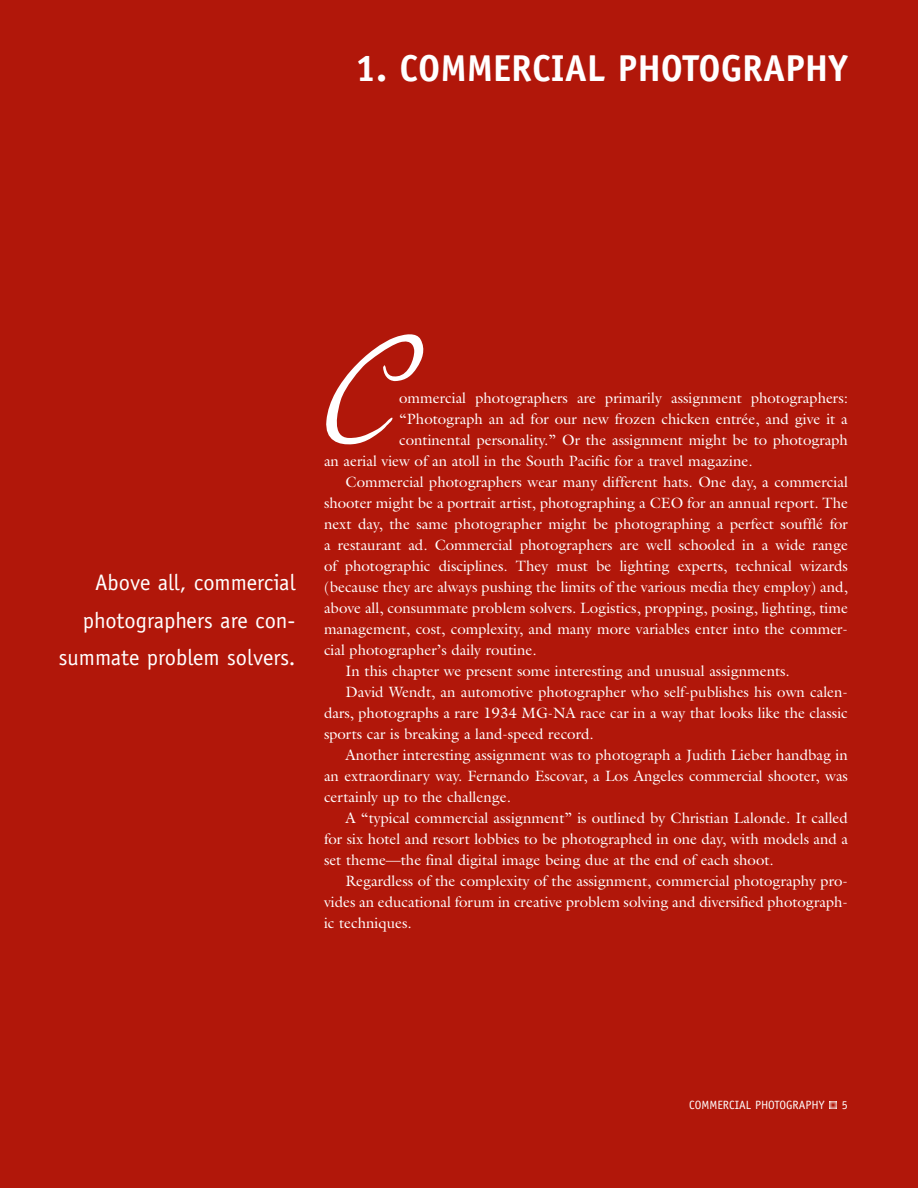
<style>
.page{position:relative;width:918px;height:1188px;background:#b1170a}
.page>*{position:absolute;margin:0;border:0;box-sizing:border-box;transform-origin:0 0}
.t1{font:201px "P22 Hopper Edward";color:#fff}
.t2{font:700 37.5px "Officina Sans";color:#fff}
.t3{font:22.5px/37.5px "Officina Sans";color:#fff;text-align:right}
.t4{font:15px "Galliard";color:#fff}
.t5{font:12px "Officina Sans";color:#fff}
</style>
<div class="page">
<svg style="left:830px;top:1102px;width:6px;height:6px"></svg>
<h2 class="t2" style="left:355px;top:54px;width:494px">1. COMMERCIAL PHOTOGRAPHY</h2>
<h3 class="t3" style="left:59px;top:565px;width:238px">Above all, commercial photographers are con&shy;summate problem solvers.</h3>
<h1 class="t1" style="left:324px;top:258px;width:63px">C</h1>
<p class="t4" style="left:399px;top:389px;width:450px">ommercial photographers are primarily assignment photographers:</p>
<p class="t4" style="left:399px;top:410px;width:450px">“Photograph an ad for our new frozen chicken entrée, and give it a</p>
<p class="t4" style="left:399px;top:431px;width:450px">continental personality.” Or the assignment might be to photograph</p>
<p class="t4" style="left:324px;top:452px;width:430px">an aerial view of an atoll in the South Pacific for a travel magazine.</p>
<p class="t4" style="left:346px;top:473px;width:504px">Commercial photographers wear many different hats. One day, a commercial</p>
<p class="t4" style="left:324px;top:494px;width:526px">shooter might be a portrait artist, photographing a CEO for an annual report. The</p>
<p class="t4" style="left:324px;top:515px;width:526px">next day, the same photographer might be photographing a perfect soufflé for</p>
<p class="t4" style="left:324px;top:536px;width:526px">a restaurant ad. Commercial photographers are well schooled in a wide range</p>
<p class="t4" style="left:324px;top:557px;width:526px">of photographic disciplines. They must be lighting experts, technical wizards</p>
<p class="t4" style="left:324px;top:578px;width:525px">(because they are always pushing the limits of the various media they employ) and,</p>
<p class="t4" style="left:324px;top:599px;width:526px">above all, consummate problem solvers. Logistics, propping, posing, lighting, time</p>
<p class="t4" style="left:324px;top:620px;width:526px">management, cost, complexity, and many more variables enter into the commer-</p>
<p class="t4" style="left:324px;top:641px;width:214px">cial photographer’s daily routine.</p>
<p class="t4" style="left:346px;top:662px;width:446px">In this chapter we present some interesting and unusual assignments.</p>
<p class="t4" style="left:346px;top:683px;width:504px">David Wendt, an automotive photographer who self-publishes his own calen-</p>
<p class="t4" style="left:324px;top:704px;width:525px">dars, photographs a rare 1934 MG-NA race car in a way that looks like the classic</p>
<p class="t4" style="left:324px;top:725px;width:271px">sports car is breaking a land-speed record.</p>
<p class="t4" style="left:346px;top:746px;width:504px">Another interesting assignment was to photograph a Judith Lieber handbag in</p>
<p class="t4" style="left:324px;top:767px;width:526px">an extraordinary way. Fernando Escovar, a Los Angeles commercial shooter, was</p>
<p class="t4" style="left:324px;top:788px;width:188px">certainly up to the challenge.</p>
<p class="t4" style="left:346px;top:809px;width:504px">A “typical commercial assignment” is outlined by Christian Lalonde. It called</p>
<p class="t4" style="left:324px;top:830px;width:526px">for six hotel and resort lobbies to be photographed in one day, with models and a</p>
<p class="t4" style="left:324px;top:851px;width:451px">set theme—the final digital image being due at the end of each shoot.</p>
<p class="t4" style="left:346px;top:872px;width:504px">Regardless of the complexity of the assignment, commercial photography pro-</p>
<p class="t4" style="left:324px;top:893px;width:525px">vides an educational forum in creative problem solving and diversified photograph-</p>
<p class="t4" style="left:324px;top:914px;width:89px">ic techniques.</p>
<p class="t5" style="left:689px;top:1100px;width:137px">COMMERCIAL PHOTOGRAPHY</p>
<p class="t5" style="left:842px;top:1100px;width:7px">5</p>
</div>
